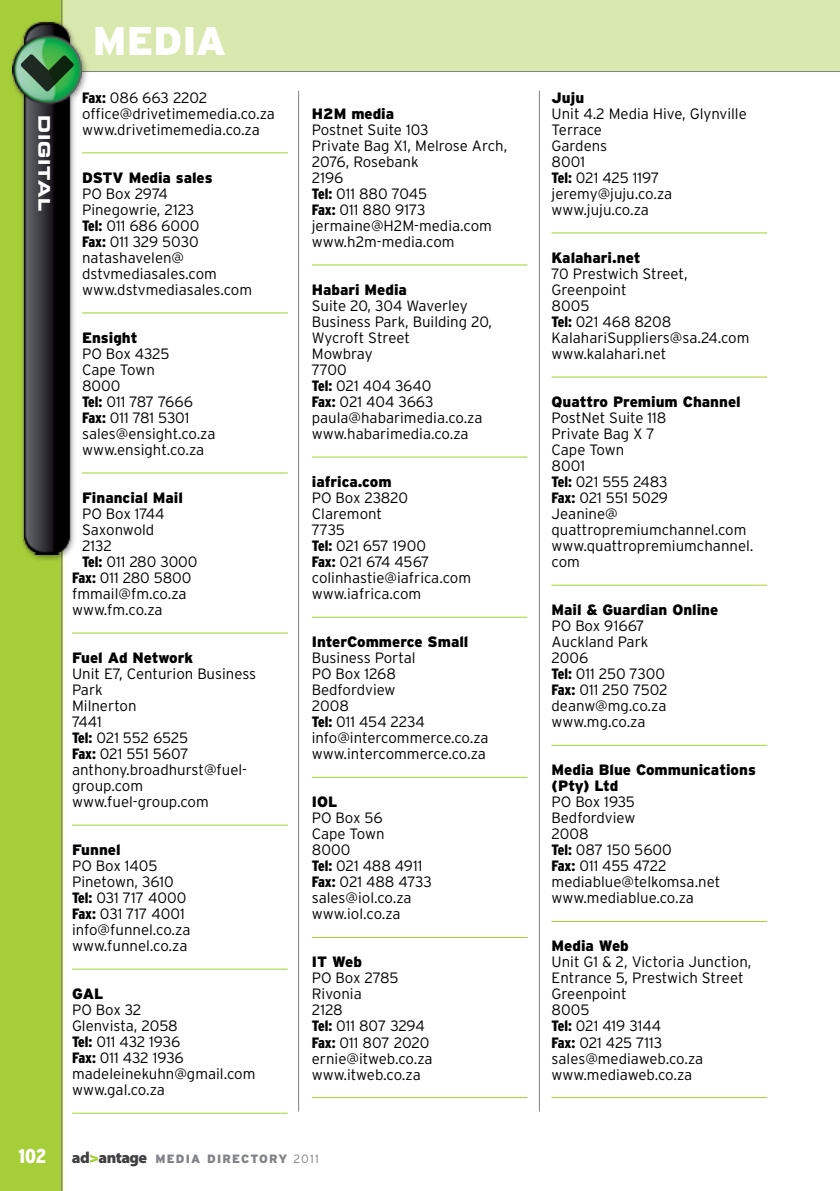
<style>
.page{position:relative;width:840px;height:1191px;background:#fff}
.page>*{position:absolute;margin:0;border:0;box-sizing:border-box;transform-origin:0 0}
.t1{font:900 40px "Interstate";color:#fff}
.t2{font:900 condensed 20px "Interstate";color:#fff}
.t3{font:900 16px "Myriad Pro";letter-spacing:-.035em;color:#414042}
.t4{font:16px "Eurostile LT Std Bold Ex 2";letter-spacing:.05em;color:#fff}
.t5{font:700 16px "Myriad Pro";color:#a6ce39}
.t6{font:300 15px/16px "Interstate";color:#000}
.t7{font:900 15px/16px "Interstate";color:#000}
.t8{font:900 12px "Interstate";letter-spacing:.1em;color:#808285}
.s1{font-weight:900;font-stretch:condensed}
.s2{font-weight:300}
</style>
<div class="page">
<hr style="left:82px;top:152px;width:205px;height:1px;background:#a6ce39">
<hr style="left:82px;top:312px;width:205px;height:1px;background:#a6ce39">
<hr style="left:82px;top:472px;width:205px;height:1px;background:#a6ce39">
<hr style="left:72px;top:632px;width:215px;height:1px;background:#a6ce39">
<hr style="left:72px;top:824px;width:215px;height:1px;background:#a6ce39">
<hr style="left:72px;top:968px;width:215px;height:1px;background:#a6ce39">
<hr style="left:72px;top:1112px;width:215px;height:1px;background:#a6ce39">
<hr style="left:311px;top:265px;width:216px;height:1px;background:#a6ce39">
<hr style="left:311px;top:457px;width:216px;height:1px;background:#a6ce39">
<hr style="left:311px;top:617px;width:216px;height:1px;background:#a6ce39">
<hr style="left:311px;top:777px;width:216px;height:1px;background:#a6ce39">
<hr style="left:311px;top:937px;width:216px;height:1px;background:#a6ce39">
<hr style="left:311px;top:1097px;width:216px;height:1px;background:#a6ce39">
<hr style="left:551px;top:233px;width:215px;height:1px;background:#a6ce39">
<hr style="left:551px;top:377px;width:215px;height:1px;background:#a6ce39">
<hr style="left:551px;top:585px;width:215px;height:1px;background:#a6ce39">
<hr style="left:551px;top:745px;width:215px;height:1px;background:#a6ce39">
<hr style="left:551px;top:921px;width:215px;height:1px;background:#a6ce39">
<hr style="left:551px;top:1097px;width:215px;height:1px;background:#a6ce39">
<hr style="left:298px;top:91px;width:1px;height:1020px;background:#808285">
<hr style="left:538px;top:91px;width:1px;height:1020px;background:#808285">
<div style="left:0;top:0;width:839px;height:71px;background:#d9e8ae"></div>
<hr style="left:0;top:71px;width:839px;height:1px;background:#808285">
<div style="left:0;top:0;width:62px;height:1191px;background:#a6ce39"></div>
<hr style="left:61px;top:0;width:1px;height:1191px;background:#808285">
<div style="left:9px;top:19px;width:80px;height:543px;background:#000;opacity:.4"></div>
<img style="left:12px;top:23px;width:69px;height:531px">
<svg style="left:20px;top:54px;width:54px;height:37px;background:#3d7649"></svg>
<p class="t4" style="left:56px;top:115px;width:98px;rotate:90deg">DIGITAL</p>
<h2 class="t2" style="left:19px;top:1144px;width:29px">102</h2>
<h1 class="t1" style="left:93px;top:18px;width:135px">MEDIA</h1>
<p class="t6" style="left:82px;top:89px;width:194px"><span class="s1">Fax:</span> 086 663 2202 office@drivetimemedia.co.za www.drivetimemedia.co.za</p>
<p class="t7" style="left:82px;top:169px;width:132px">DSTV Media sales</p>
<p class="t6" style="left:82px;top:185px;width:171px">PO Box 2974<br>Pinegowrie, 2123<br><span class="s1">Tel:</span> 011 686 6000<br><span class="s1">Fax:</span> 011 329 5030 natashavelen@ dstvmediasales.com www.dstvmediasales.com</p>
<p class="t7" style="left:82px;top:329px;width:57px">Ensight</p>
<p class="t6" style="left:82px;top:345px;width:135px">PO Box 4325<br>Cape Town<br>8000<br><span class="s1">Tel:</span> 011 787 7666<br><span class="s1">Fax:</span> 011 781 5301 sales@ensight.co.za www.ensight.co.za</p>
<p class="t7" style="left:82px;top:489px;width:102px">Financial Mail</p>
<p class="t6" style="left:82px;top:505px;width:84px">PO Box 1744</p>
<p class="t6" style="left:82px;top:521px;width:74px">Saxonwold</p>
<p class="t6" style="left:82px;top:538px;width:31px">2132</p>
<p class="t6" style="left:82px;top:554px;width:117px"><span class="s1">Tel:</span> 011 280 3000</p>
<p class="t6" style="left:72px;top:570px;width:121px"><span class="s1">Fax:</span> 011 280 5800</p>
<p class="t6" style="left:72px;top:586px;width:116px">fmmail@fm.co.za</p>
<p class="t6" style="left:72px;top:602px;width:92px">www.fm.co.za</p>
<p class="t7" style="left:72px;top:649px;width:122px">Fuel Ad Network</p>
<p class="t6" style="left:72px;top:666px;width:185px">Unit E7, Centurion Business<br>Park<br>Milnerton<br>7441<br><span class="s1">Tel:</span> 021 552 6525<br><span class="s1">Fax:</span> 021 551 5607 anthony.broadhurst@fuel&shy;group.com www.fuel-group.com</p>
<p class="t7" style="left:72px;top:842px;width:50px">Funnel</p>
<p class="t6" style="left:72px;top:858px;width:120px">PO Box 1405<br>Pinetown, 3610<br><span class="s1">Tel:</span> 031 717 4000<br><span class="s1">Fax:</span> 031 717 4001 info@funnel.co.za www.funnel.co.za</p>
<p class="t7" style="left:72px;top:986px;width:33px">GAL</p>
<p class="t6" style="left:72px;top:1002px;width:185px">PO Box 32<br>Glenvista, 2058<br><span class="s1">Tel:</span> 011 432 1936<br><span class="s1">Fax:</span> 011 432 1936 madeleinekuhn@gmail.com www.gal.co.za</p>
<p class="t7" style="left:311px;top:105px;width:84px">H2M media</p>
<p class="t6" style="left:311px;top:121px;width:197px">Postnet Suite 103<br>Private Bag X1, Melrose Arch,<br>2076, Rosebank<br>2196<br><span class="s1">Tel:</span> 011 880 7045<br><span class="s1">Fax:</span> 011 880 9173 jermaine@H2M-media.com www.h2m-media.com</p>
<p class="t7" style="left:311px;top:281px;width:97px">Habari Media</p>
<p class="t6" style="left:311px;top:297px;width:182px">Suite 20, 304 Waverley<br>Business Park, Building 20,<br>Wycroft Street<br>Mowbray<br>7700<br><span class="s1">Tel:</span> 021 404 3640<br><span class="s1">Fax:</span> 021 404 3663 paula@habarimedia.co.za www.habarimedia.co.za</p>
<p class="t7" style="left:311px;top:473px;width:81px">iafrica.com</p>
<p class="t6" style="left:311px;top:490px;width:161px">PO Box 23820<br>Claremont<br>7735<br><span class="s1">Tel:</span> 021 657 1900<br><span class="s1">Fax:</span> 021 674 4567 colinhastie@iafrica.com www.iafrica.com</p>
<p class="t7" style="left:311px;top:634px;width:158px">InterCommerce Small</p>
<p class="t6" style="left:311px;top:650px;width:178px">Business Portal<br>PO Box 1268<br>Bedfordview<br>2008<br><span class="s1">Tel:</span> 011 454 2234 info@intercommerce.co.za www.intercommerce.co.za</p>
<p class="t7" style="left:311px;top:794px;width:27px">IOL</p>
<p class="t6" style="left:311px;top:810px;width:121px">PO Box 56<br>Cape Town<br>8000<br><span class="s1">Tel:</span> 021 488 4911<br><span class="s1">Fax:</span> 021 488 4733 sales@iol.co.za www.iol.co.za</p>
<p class="t7" style="left:311px;top:954px;width:52px">IT Web</p>
<p class="t6" style="left:311px;top:970px;width:122px">PO Box 2785<br>Rivonia<br>2128<br><span class="s1">Tel:</span> 011 807 3294<br><span class="s1">Fax:</span> 011 807 2020 ernie@itweb.co.za www.itweb.co.za</p>
<p class="t3" style="left:72px;top:1146px;width:77px">ad antage</p>
<p class="t5" style="left:82px;top:1163px;width:10px;rotate:-90deg">v</p>
<p class="t8" style="left:155px;top:1152px;width:165px">MEDIA DIRECTORY <span class="s2">2011</span></p>
<p class="t7" style="left:551px;top:89px;width:34px">Juju</p>
<p class="t6" style="left:551px;top:105px;width:197px">Unit 4.2 Media Hive, Glynville<br>Terrace<br>Gardens<br>8001<br><span class="s1">Tel:</span> 021 425 1197 jeremy@juju.co.za www.juju.co.za</p>
<p class="t7" style="left:551px;top:249px;width:90px">Kalahari.net</p>
<p class="t6" style="left:551px;top:265px;width:199px">70 Prestwich Street,<br>Greenpoint<br>8005<br><span class="s1">Tel:</span> 021 468 8208<br>KalahariSuppliers@sa.24.com www.kalahari.net</p>
<p class="t7" style="left:551px;top:393px;width:190px">Quattro Premium Channel</p>
<p class="t6" style="left:551px;top:410px;width:203px">PostNet Suite 118<br>Private Bag X 7<br>Cape Town<br>8001<br><span class="s1">Tel:</span> 021 555 2483<br><span class="s1">Fax:</span> 021 551 5029<br>Jeanine@ quattropremiumchannel.com www.quattropremiumchannel. com</p>
<p class="t7" style="left:551px;top:602px;width:168px">Mail &amp; Guardian Online</p>
<p class="t6" style="left:551px;top:618px;width:117px">PO Box 91667<br>Auckland Park<br>2006<br><span class="s1">Tel:</span> 011 250 7300<br><span class="s1">Fax:</span> 011 250 7502 deanw@mg.co.za www.mg.co.za</p>
<p class="t7" style="left:551px;top:762px;width:206px">Media Blue Communications (Pty) Ltd</p>
<p class="t6" style="left:551px;top:794px;width:170px">PO Box 1935<br>Bedfordview<br>2008<br><span class="s1">Tel:</span> 087 150 5600<br><span class="s1">Fax:</span> 011 455 4722 mediablue@telkomsa.net www.mediablue.co.za</p>
<p class="t7" style="left:551px;top:938px;width:79px">Media Web</p>
<p class="t6" style="left:551px;top:954px;width:201px">Unit G1 &amp; 2, Victoria Junction,<br>Entrance 5, Prestwich Street<br>Greenpoint<br>8005<br><span class="s1">Tel:</span> 021 419 3144<br><span class="s1">Fax:</span> 021 425 7113 sales@mediaweb.co.za www.mediaweb.co.za</p>
</div>
